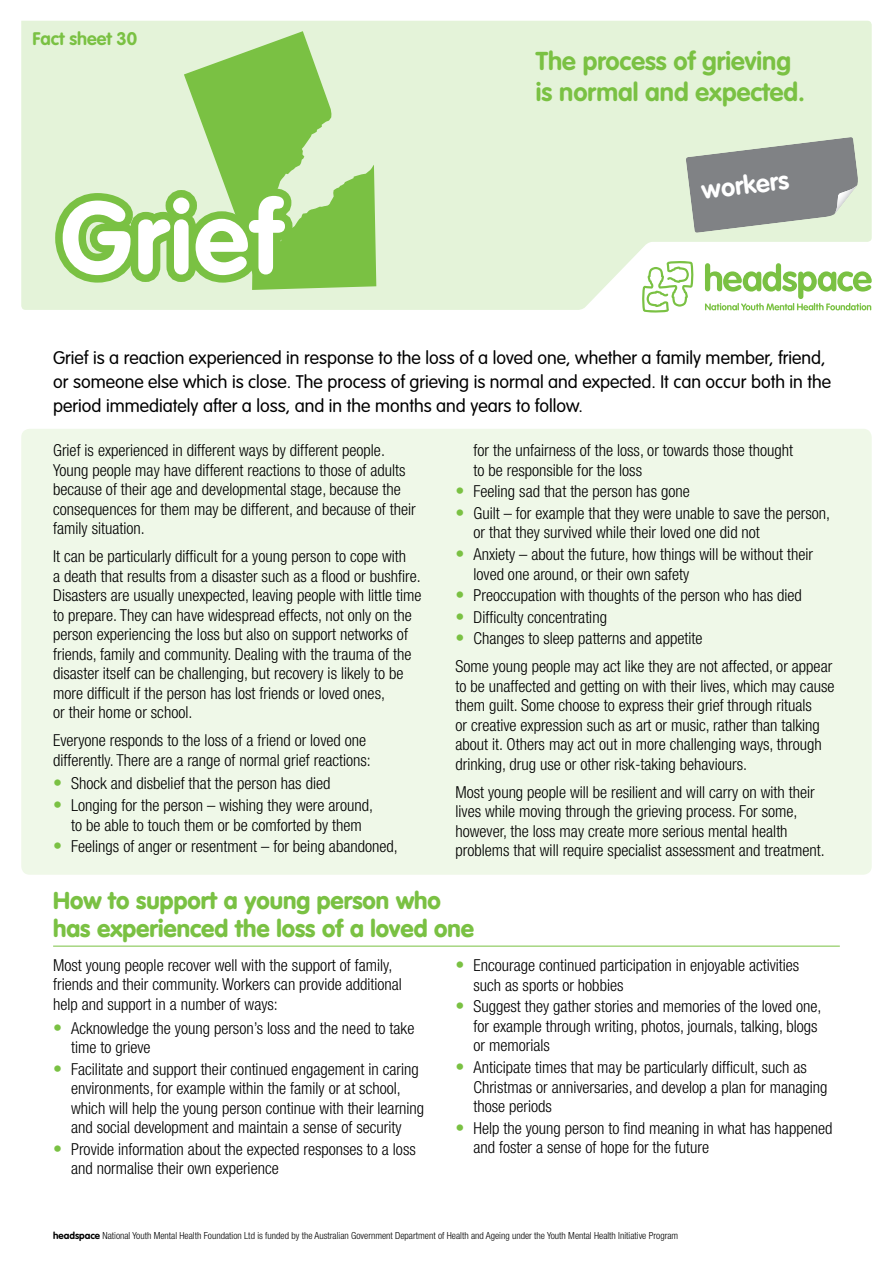
<style>
.page{position:relative;width:893px;height:1263px;background:#fff}
.page>*{position:absolute;margin:0;border:0;box-sizing:border-box;transform-origin:0 0}
.t1{font:700 101.25px "VAG Rounded";letter-spacing:.02em;color:#fff}
.t2{font:700 25.5px/30.6px "VAG Rounded";color:#7ac143}
.t3{font:700 25.35px "VAG Rounded";color:#fff}
.t4{font:900 24px/28.5px "VAG Rounded";color:#7ac143}
.t5{font:300 18px/24px "VAG Rounded";color:#000}
.t6{font:700 18px "VAG Rounded";color:#7ac143}
.t7{font:300 condensed 16.5px/19.5px "Helvetica Neue";color:#000}
.t8{font:300 condensed 9.75px "Helvetica Neue";color:#000}
.s1{font-family:"VAG Rounded";font-stretch:normal;font-size:18px;color:#7ac143}
.s2{font-family:"VAG Rounded";font-weight:700;font-stretch:normal}
</style>
<div class="page">
<svg style="left:643px;top:310px;width:26px;height:3px"></svg>
<div style="left:21px;top:429px;width:851px;height:446px;background:#eff8e8;border-radius:9px"></div>
<svg style="left:21px;top:21px;width:851px;height:289px;background:#e3f2d8"></svg>
<svg style="left:686px;top:137px;width:173px;height:96px;background:#9a9f9b"></svg>
<svg style="left:48px;top:31px;width:328px;height:259px;background:#b0da90"></svg>
<hr style="left:53px;top:946px;width:787px;height:1px;background:#7ac143">
<p class="t6" style="left:33px;top:28px;width:106px">Fact sheet 30</p>
<h1 class="t1" style="left:61px;top:179px;width:221px">Grief</h1>
<h2 class="t2" style="left:536px;top:47px;width:271px">The process of grieving is normal and expected.</h2>
<h3 class="t3" style="left:700px;top:176px;width:89px;rotate:-7deg">workers</h3>
<p class="t5" style="left:53px;top:347px;width:779px">Grief is a reaction experienced in response to the loss of a loved one, whether a family member, friend, or someone else which is close. The process of grieving is normal and expected. It can occur both in the period immediately after a loss, and in the months and years to follow.</p>
<p class="t7" style="left:53px;top:440px;width:364px">Grief is experienced in different ways by different people.<br>Young people may have different reactions to those of adults because of their age and developmental stage, because the consequences for them may be different, and because of their family situation.</p>
<p class="t7" style="left:53px;top:546px;width:370px">It can be particularly difficult for a young person to cope with<br>a death that results from a disaster such as a flood or bushfire.<br>Disasters are usually unexpected, leaving people with little time to prepare. They can have widespread effects, not only on the person experiencing the loss but also on support networks of friends, family and community. Dealing with the trauma of the disaster itself can be challenging, but recovery is likely to be more difficult if the person has lost friends or loved ones,<br>or their home or school.</p>
<p class="t7" style="left:53px;top:730px;width:319px">Everyone responds to the loss of a friend or loved one differently. There are a range of normal grief reactions:</p>
<p class="t7" style="left:53px;top:774px;width:279px"><span class="s1">•</span> Shock and disbelief that the person has died</p>
<p class="t7" style="left:53px;top:795px;width:321px;text-align:center"><span class="s1">•</span> Longing for the person – wishing they were around, to be able to touch them or be comforted by them</p>
<p class="t7" style="left:53px;top:836px;width:346px"><span class="s1">•</span> Feelings of anger or resentment – for being abandoned,</p>
<p class="t7" style="left:473px;top:440px;width:321px">for the unfairness of the loss, or towards those thought to be responsible for the loss</p>
<p class="t7" style="left:455px;top:481px;width:236px"><span class="s1">•</span> Feeling sad that the person has gone</p>
<p class="t7" style="left:473px;top:503px;width:358px;text-indent:-18px"><span class="s1">•</span> Guilt – for example that they were unable to save the person, or that they survived while their loved one did not</p>
<p class="t7" style="left:473px;top:544px;width:341px;text-indent:-18px"><span class="s1">•</span> Anxiety – about the future, how things will be without their loved one around, or their own safety</p>
<p class="t7" style="left:455px;top:585px;width:348px"><span class="s1">•</span> Preoccupation with thoughts of the person who has died</p>
<p class="t7" style="left:455px;top:607px;width:153px"><span class="s1">•</span> Difficulty concentrating</p>
<p class="t7" style="left:455px;top:624px;width:378px;line-height:28px"><span class="s1">•</span> Changes to sleep patterns and appetite<br>Some young people may act like they are not affected, or appear</p>
<p class="t7" style="left:455px;top:676px;width:380px">to be unaffected and getting on with their lives, which may cause them guilt. Some choose to express their grief through rituals<br>or creative expression such as art or music, rather than talking about it. Others may act out in more challenging ways, through drinking, drug use or other risk-taking behaviours.</p>
<p class="t7" style="left:455px;top:782px;width:371px">Most young people will be resilient and will carry on with their lives while moving through the grieving process. For some, however, the loss may create more serious mental health problems that will require specialist assessment and treatment.</p>
<h3 class="t4" style="left:53px;top:887px;width:423px">How to support a young person who has experienced the loss of a loved one</h3>
<p class="t7" style="left:53px;top:955px;width:350px">Most young people recover well with the support of family, friends and their community. Workers can provide additional help and support in a number of ways:</p>
<p class="t7" style="left:71px;top:1018px;width:345px;text-indent:-18px"><span class="s1">•</span> Acknowledge the young person’s loss and the need to take time to grieve</p>
<p class="t7" style="left:71px;top:1059px;width:355px;text-indent:-18px"><span class="s1">•</span> Facilitate and support their continued engagement in caring environments, for example within the family or at school, which will help the young person continue with their learning and social development and maintain a sense of security</p>
<p class="t7" style="left:71px;top:1139px;width:346px;text-indent:-18px"><span class="s1">•</span> Provide information about the expected responses to a loss and normalise their own experience</p>
<p class="t7" style="left:473px;top:955px;width:327px;text-indent:-18px"><span class="s1">•</span> Encourage continued participation in enjoyable activities such as sports or hobbies</p>
<p class="t7" style="left:473px;top:997px;width:350px;text-indent:-18px"><span class="s1">•</span> Suggest they gather stories and memories of the loved one, for example through writing, photos, journals, talking, blogs or memorials</p>
<p class="t7" style="left:473px;top:1057px;width:356px;text-indent:-18px"><span class="s1">•</span> Anticipate times that may be particularly difficult, such as<br>Christmas or anniversaries, and develop a plan for managing those periods</p>
<p class="t7" style="left:473px;top:1118px;width:360px;text-indent:-18px"><span class="s1">•</span> Help the young person to find meaning in what has happened and foster a sense of hope for the future</p>
<p class="t8" style="left:53px;top:1230px;width:627px"><span class="s2">headspace</span> National Youth Mental Health Foundation Ltd is funded by the Australian Government Department of Health and Ageing under the Youth Mental Health Initiative Program</p>
</div>
